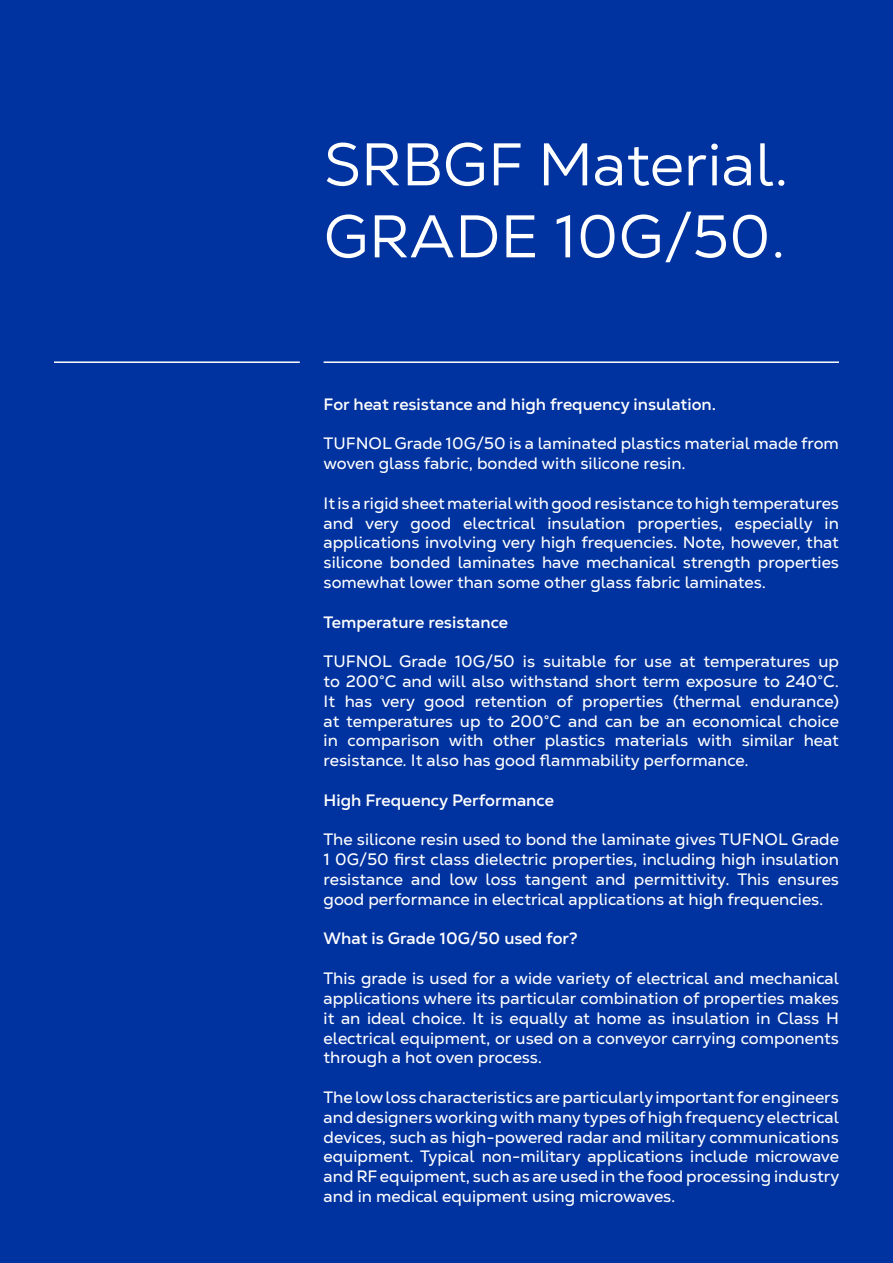
<style>
.page{position:relative;width:893px;height:1263px;background:#0033a0}
.page>*{position:absolute;margin:0;border:0;box-sizing:border-box;transform-origin:0 0}
.t1{font:60px "Nexa Text";color:#fff}
.t2{font:16.5px/19.8px "Nexa Text";color:#fff;text-align:justify}
.t3{font:700 16.5px "Nexa Text";color:#fff}
</style>
<div class="page">
<hr style="left:54px;top:361px;width:246px;height:2px;background:#fff">
<hr style="left:324px;top:361px;width:515px;height:2px;background:#fff">
<p class="t1" style="left:324px;top:128px;width:467px">SRBGF Material.</p>
<p class="t1" style="left:324px;top:200px;width:464px">GRADE 10G/50.</p>
<p class="t3" style="left:324px;top:394px;width:394px">For heat resistance and high frequency insulation.</p>
<p class="t2" style="left:324px;top:434px;width:517px">TUFNOL Grade 10G/50 is a laminated plastics material made from woven glass fabric, bonded with silicone resin.</p>
<p class="t2" style="left:324px;top:493px;width:517px">It is a rigid sheet material with good resistance to high temperatures and very good electrical insulation properties, especially in applications involving very high frequencies. Note, however, that silicone bonded laminates have mechanical strength properties somewhat lower than some other glass fabric laminates.</p>
<p class="t3" style="left:324px;top:611px;width:186px">Temperature resistance</p>
<p class="t2" style="left:324px;top:651px;width:517px">TUFNOL Grade 10G/50 is suitable for use at temperatures up to 200°C and will also withstand short term exposure to 240°C.<br>It has very good retention of properties (thermal endurance) at temperatures up to 200°C and can be an economical choice in comparison with other plastics materials with similar heat resistance. It also has good flammability performance.</p>
<p class="t3" style="left:324px;top:790px;width:232px">High Frequency Performance</p>
<p class="t2" style="left:324px;top:830px;width:517px">The silicone resin used to bond the laminate gives TUFNOL Grade 1 0G/50 first class dielectric properties, including high insulation resistance and low loss tangent and permittivity. This ensures good performance in electrical applications at high frequencies.</p>
<p class="t3" style="left:324px;top:928px;width:256px">What is Grade 10G/50 used for?</p>
<p class="t2" style="left:324px;top:968px;width:517px">This grade is used for a wide variety of electrical and mechanical applications where its particular combination of properties makes it an ideal choice. It is equally at home as insulation in Class H electrical equipment, or used on a conveyor carrying components through a hot oven process.</p>
<p class="t2" style="left:324px;top:1087px;width:517px">The low loss characteristics are particularly important for engineers and designers working with many types of high frequency electrical devices, such as high-powered radar and military communications equipment. Typical non-military applications include microwave and RF equipment, such as are used in the food processing industry and in medical equipment using microwaves.</p>
</div>
